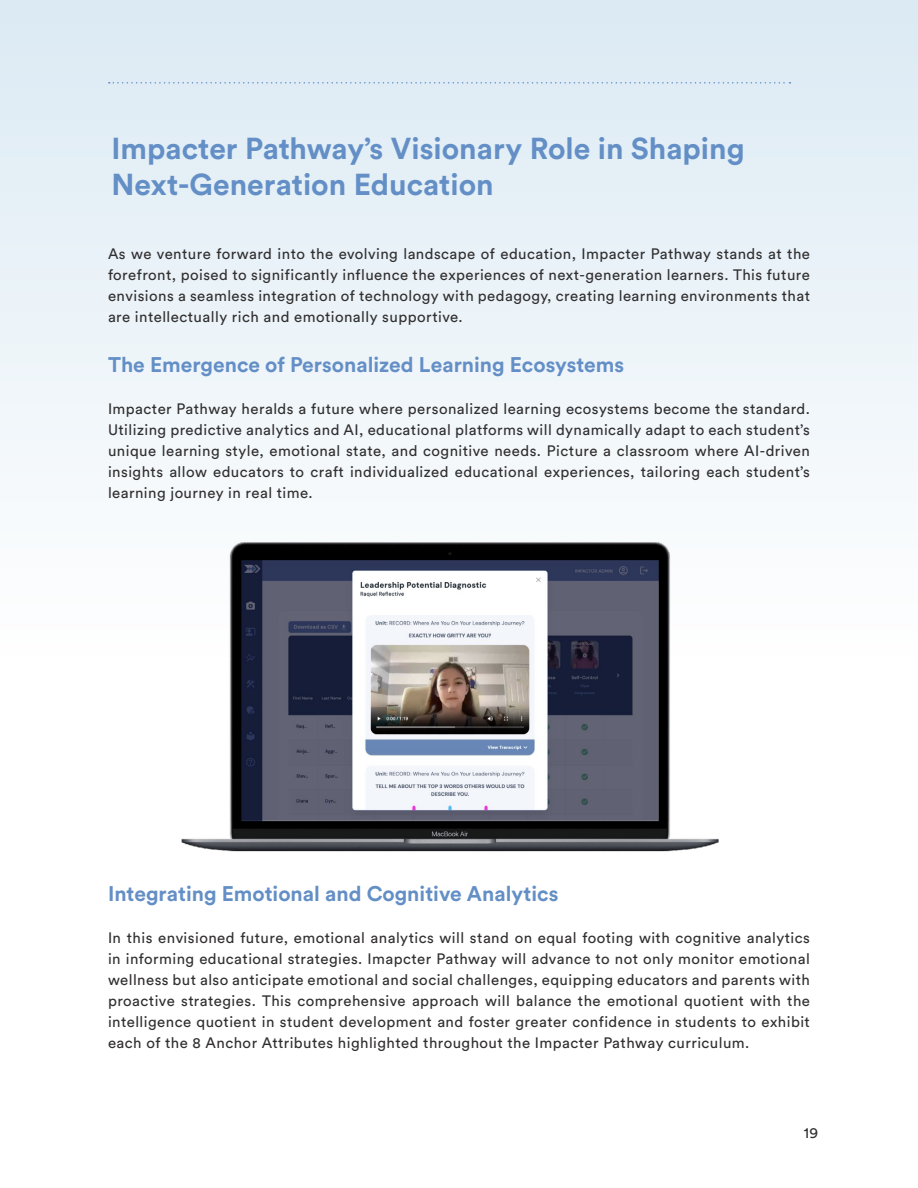
<style>
.page{position:relative;width:918px;height:1188px;background:#fff}
.page>*{position:absolute;margin:0;border:0;box-sizing:border-box;transform-origin:0 0}
.t1{font:700 30px/36px "Circular Std";color:#638fc6}
.t2{font:700 21px "Circular Std";color:#638fc6}
.Body_Copy{font:15px/21px "Circular Std";letter-spacing:.03em;color:#312f30;text-align:justify}
.Body{font:15px "Circular Std";color:#312f30}
</style>
<div class="page">
<div style="left:0;top:0;width:918px;height:656px;background:linear-gradient(to bottom,#dbeaf3,#fefefe)"></div>
<svg style="left:109px;top:82px;width:681px;height:2px"></svg>
<img style="left:170px;top:526px;width:561px;height:326px">
<p class="t1" style="left:112px;top:129px;width:635px">Impacter Pathway’s Visionary Role in Shaping<br>Next-Generation Education</p>
<p class="Body_Copy" style="left:108px;top:243px;width:704px">As we venture forward into the evolving landscape of education, Impacter Pathway stands at the forefront, poised to significantly influence the experiences of next-generation learners. This future envisions a seamless integration of technology with pedagogy, creating learning environments that are intellectually rich and emotionally supportive.</p>
<p class="t2" style="left:108px;top:351px;width:518px">The Emergence of Personalized Learning Ecosystems</p>
<p class="Body_Copy" style="left:108px;top:398px;width:704px">Impacter Pathway heralds a future where personalized learning ecosystems become the standard.<br>Utilizing predictive analytics and AI, educational platforms will dynamically adapt to each student’s unique learning style, emotional state, and cognitive needs. Picture a classroom where AI-driven insights allow educators to craft individualized educational experiences, tailoring each student’s learning journey in real time.</p>
<p class="t2" style="left:108px;top:880px;width:452px">Integrating Emotional and Cognitive Analytics</p>
<p class="Body_Copy" style="left:108px;top:927px;width:704px">In this envisioned future, emotional analytics will stand on equal footing with cognitive analytics in informing educational strategies. Imapcter Pathway will advance to not only monitor emotional wellness but also anticipate emotional and social challenges, equipping educators and parents with proactive strategies. This comprehensive approach will balance the emotional quotient with the intelligence quotient in student development and foster greater confidence in students to exhibit each of the 8 Anchor Attributes highlighted throughout the Impacter Pathway curriculum.</p>
<p class="Body" style="left:804px;top:1124px;width:16px">19</p>
</div>
